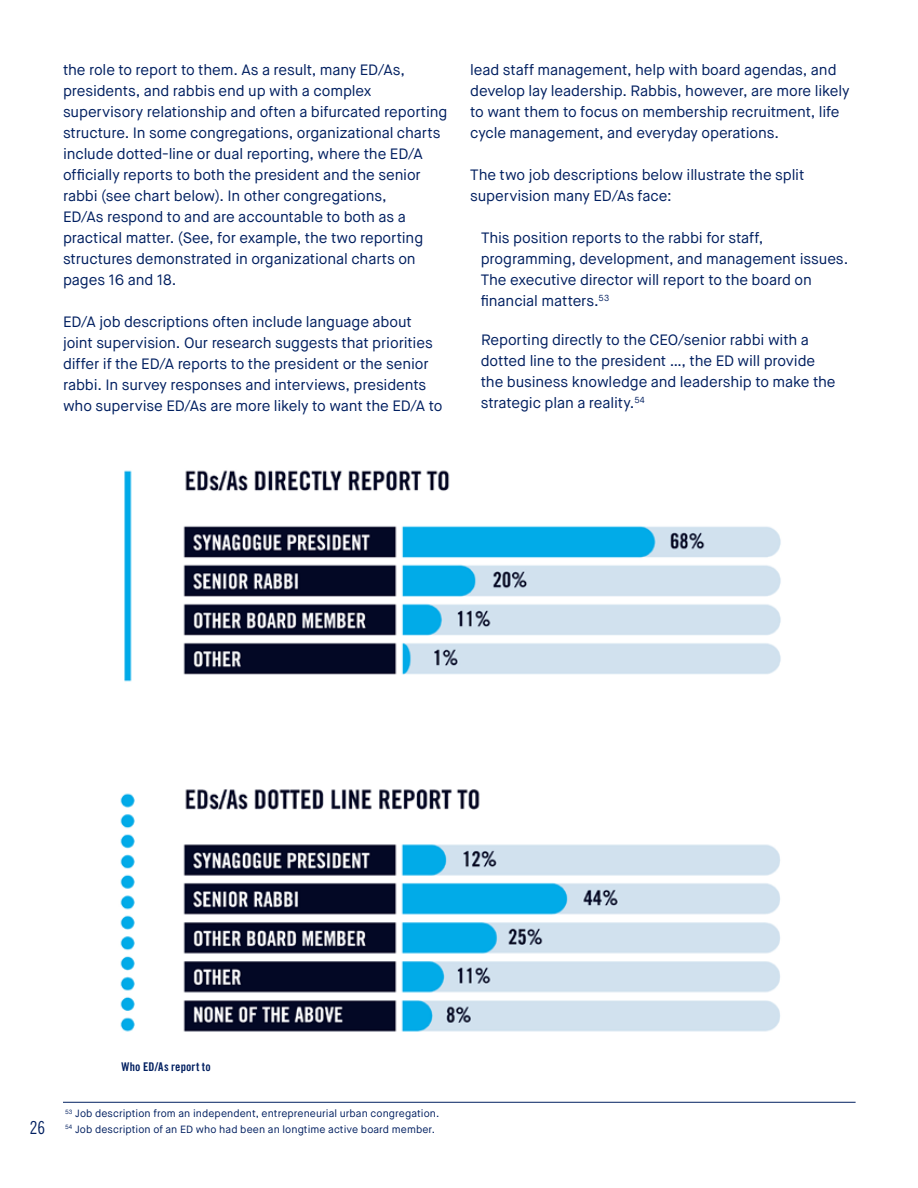
<style>
.page{position:relative;width:918px;height:1188px;background:#fff}
.page>*{position:absolute;margin:0;border:0;box-sizing:border-box;transform-origin:0 0}
.t1{font:condensed 18px "News Gothic BT";color:#001f60}
.t2{font:15px/21px "Maison Neue";letter-spacing:-.01em;color:#001f60}
.t3{font:12px "Trade Gothic LT Std Bd Cn 20";letter-spacing:.02em;color:#001f60}
.t4{font:10.5px/15.8px "Maison Neue";letter-spacing:.005em;color:#001f60}
</style>
<div class="page">
<hr style="left:63px;top:1102px;width:793px;height:1px;background:#001f60">
<img style="left:120px;top:470px;width:661px;height:562px">
<p class="t2" style="left:63px;top:59px;width:386px">the role to report to them. As a result, many ED/As, presidents, and rabbis end up with a complex supervisory relationship and often a bifurcated reporting structure. In some congregations, organizational charts include dotted-line or dual reporting, where the ED/A officially reports to both the president and the senior rabbi (see chart below). In other congregations,<br>ED/As respond to and are accountable to both as a practical matter. (See, for example, the two reporting structures demonstrated in organizational charts on pages 16 and 18.</p>
<p class="t2" style="left:63px;top:311px;width:381px">ED/A job descriptions often include language about joint supervision. Our research suggests that priorities differ if the ED/A reports to the president or the senior rabbi. In survey responses and interviews, presidents who supervise ED/As are more likely to want the ED/A to</p>
<p class="t2" style="left:470px;top:59px;width:381px">lead staff management, help with board agendas, and develop lay leadership. Rabbis, however, are more likely to want them to focus on membership recruitment, life cycle management, and everyday operations.</p>
<p class="t2" style="left:470px;top:164px;width:336px">The two job descriptions below illustrate the split supervision many ED/As face:</p>
<p class="t2" style="left:481px;top:227px;width:369px">This position reports to the rabbi for staff, programming, development, and management issues.<br>The executive director will report to the board on financial matters.<sup>53</sup></p>
<p class="t2" style="left:481px;top:329px;width:356px">Reporting directly to the CEO/senior rabbi with a dotted line to the president …, the ED will provide the business knowledge and leadership to make the strategic plan a reality.<sup>54</sup></p>
<p class="t3" style="left:122px;top:1059px;width:91px">Who ED/As report to</p>
<p class="t1" style="left:30px;top:1117px;width:17px">26</p>
<p class="t4" style="left:65px;top:1106px;width:376px"><sup>53</sup> Job description from an independent, entrepreneurial urban congregation.<br><sup>54</sup> Job description of an ED who had been an longtime active board member.</p>
</div>
